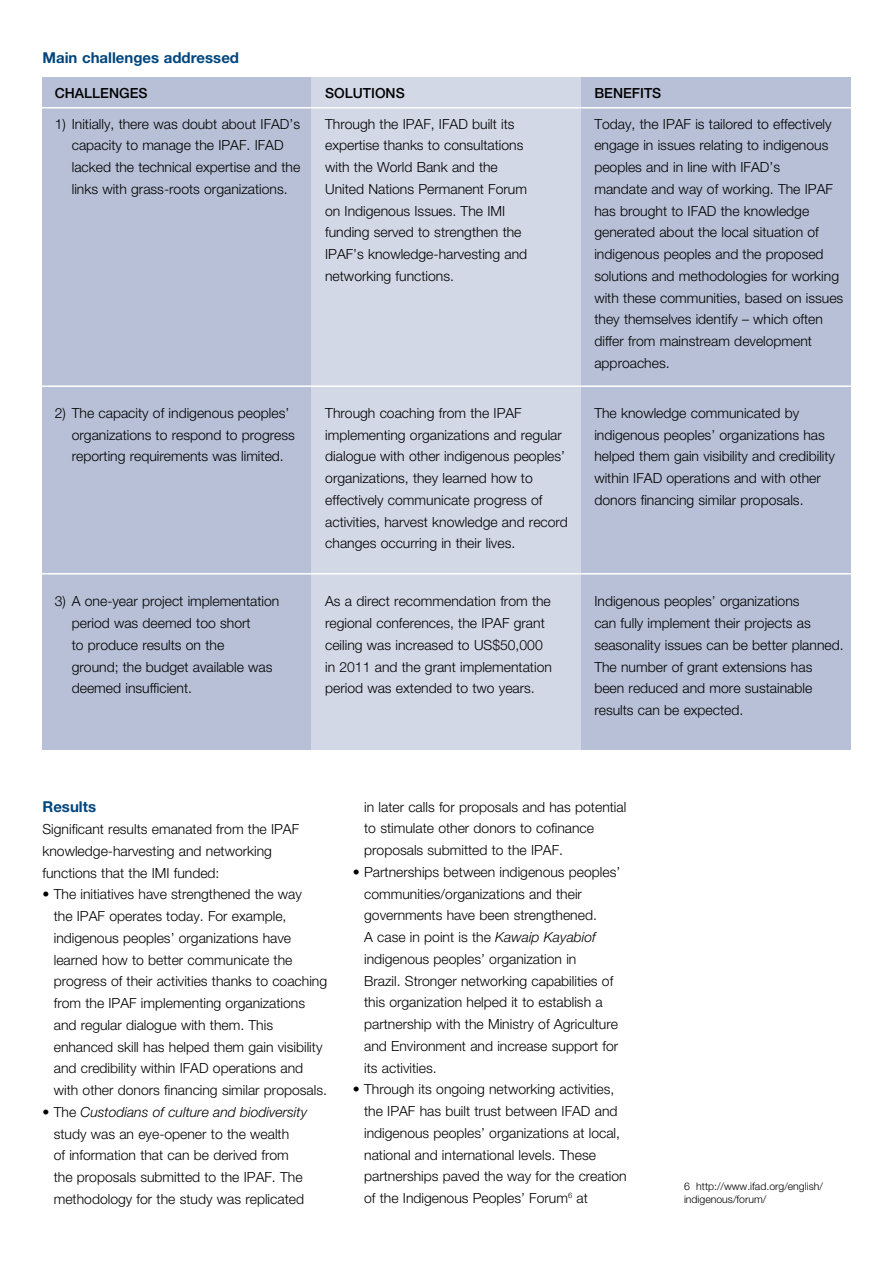
<style>
.page{position:relative;width:893px;height:1263px;background:#fff}
.page>*{position:absolute;margin:0;border:0;box-sizing:border-box;transform-origin:0 0}
.t1{font:700 15px "Helvetica Neue";color:#00467e}
.t2{font:300 13.95px/21.8px "Helvetica Neue";color:#000}
.t3{font:500 13.95px "Helvetica Neue";color:#000}
.t4{font:300 10.5px/12.8px "Helvetica Neue";color:#000}
.s1{font-style:italic}
</style>
<div class="page">
<div style="left:43px;top:77px;width:269px;height:672px;background:#b7c0d6"></div>
<div style="left:312px;top:77px;width:269px;height:672px;background:#d3d8e6"></div>
<div style="left:581px;top:77px;width:269px;height:672px;background:#b7c0d6"></div>
<hr style="left:36px;top:107px;width:823px;height:1px;background:#fff">
<hr style="left:36px;top:385px;width:823px;height:2px;background:#fff">
<hr style="left:36px;top:573px;width:823px;height:1px;background:#fff">
<p class="t1" style="left:43px;top:48px;width:198px">Main challenges addressed</p>
<p class="t3" style="left:55px;top:85px;width:94px">CHALLENGES</p>
<p class="t2" style="left:72px;top:113px;width:230px;text-indent:-17px">1) Initially, there was doubt about IFAD’s capacity to manage the IPAF. IFAD lacked the technical expertise and the links with grass-roots organizations.</p>
<p class="t3" style="left:325px;top:85px;width:81px">SOLUTIONS</p>
<p class="t2" style="left:325px;top:113px;width:204px">Through the IPAF, IFAD built its expertise thanks to consultations with the World Bank and the<br>United Nations Permanent Forum on Indigenous Issues. The IMI funding served to strengthen the<br>IPAF’s knowledge-harvesting and networking functions.</p>
<p class="t2" style="left:72px;top:402px;width:225px;text-indent:-17px">2) The capacity of indigenous peoples’ organizations to respond to progress reporting requirements was limited.</p>
<p class="t2" style="left:325px;top:402px;width:244px">Through coaching from the IPAF implementing organizations and regular dialogue with other indigenous peoples’ organizations, they learned how to effectively communicate progress of activities, harvest knowledge and record changes occurring in their lives.</p>
<p class="t3" style="left:594px;top:85px;width:68px">BENEFITS</p>
<p class="t2" style="left:594px;top:112px;width:250px">Today, the IPAF is tailored to effectively engage in issues relating to indigenous peoples and in line with IFAD’s<br>mandate and way of working. The IPAF has brought to IFAD the knowledge generated about the local situation of indigenous peoples and the proposed solutions and methodologies for working with these communities, based on issues they themselves identify – which often differ from mainstream development approaches.</p>
<p class="t2" style="left:594px;top:402px;width:242px">The knowledge communicated by indigenous peoples’ organizations has helped them gain visibility and credibility within IFAD operations and with other donors financing similar proposals.</p>
<p class="t2" style="left:72px;top:590px;width:209px;text-indent:-17px">3) A one-year project implementation period was deemed too short<br>to produce results on the<br>ground; the budget available was deemed insufficient.</p>
<p class="t2" style="left:325px;top:590px;width:228px">As a direct recommendation from the regional conferences, the IPAF grant ceiling was increased to US$50,000 in 2011 and the grant implementation period was extended to two years.</p>
<p class="t2" style="left:594px;top:590px;width:251px">Indigenous peoples’ organizations<br>can fully implement their projects as seasonality issues can be better planned.<br>The number of grant extensions has been reduced and more sustainable results can be expected.</p>
<p class="t1" style="left:43px;top:798px;width:55px">Results</p>
<p class="t2" style="left:43px;top:818px;width:258px">Significant results emanated from the IPAF knowledge-harvesting and networking functions that the IMI funded:</p>
<p class="t2" style="left:54px;top:883px;width:275px;text-indent:-11px">• The initiatives have strengthened the way<br>the IPAF operates today. For example, indigenous peoples’ organizations have learned how to better communicate the progress of their activities thanks to coaching from the IPAF implementing organizations and regular dialogue with them. This enhanced skill has helped them gain visibility and credibility within IFAD operations and with other donors financing similar proposals.</p>
<p class="t2" style="left:43px;top:1100px;width:266px;text-align:center">• The <span class="s1">Custodians of culture and biodiversity </span>study was an eye-opener to the wealth<br>of information that can be derived from<br>the proposals submitted to the IPAF. The methodology for the study was replicated</p>
<p class="t2" style="left:364px;top:795px;width:264px">in later calls for proposals and has potential to stimulate other donors to cofinance proposals submitted to the IPAF.</p>
<p class="t2" style="left:364px;top:861px;width:258px;text-indent:-11px">• Partnerships between indigenous peoples’ communities/organizations and their governments have been strengthened.<br>A case in point is the <span class="s1">Kawaip Kayabiof </span>indigenous peoples’ organization in<br>Brazil. Stronger networking capabilities of this organization helped it to establish a partnership with the Ministry of Agriculture and Environment and increase support for its activities.</p>
<p class="t2" style="left:364px;top:1078px;width:264px;text-indent:-11px">• Through its ongoing networking activities, the IPAF has built trust between IFAD and indigenous peoples’ organizations at local, national and international levels. These partnerships paved the way for the creation of the Indigenous Peoples’ Forum<sup>6</sup> at</p>
<p class="t4" style="left:684px;top:1179px;width:140px">6 http://www.ifad.org/english/ indigenous/forum/</p>
</div>
